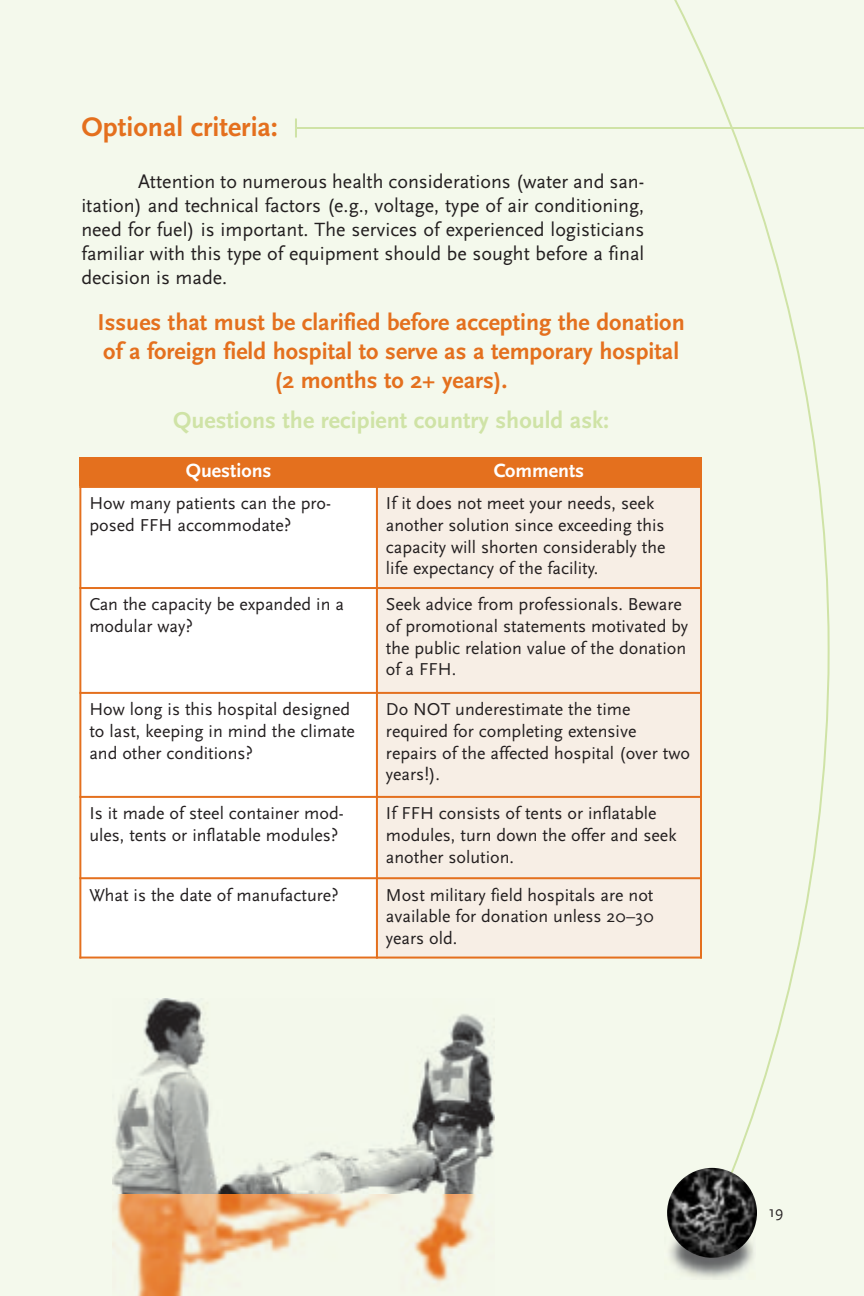
<style>
.page{position:relative;width:864px;height:1296px;background:#f4f9ec}
.page>*{position:absolute;margin:0;border:0;box-sizing:border-box;transform-origin:0 0}
.t1{font:700 28px "Scala Sans";color:#e4701e}
.t2{font:700 24px/28.8px "Scala Sans";color:#e4701e;text-align:center}
.t3{font:700 24px "Scala Sans";color:#cfe3a6}
.t4{font:20px/24px "Scala Sans";color:#231f20;text-align:justify}
.t5{font:700 20px "Scala Sans";color:#fff}
.t6{font:18px/21.6px "Scala Sans";color:#231f20}
.t7{font:16px "Scala Sans";color:#231f20}
</style>
<div class="page">
<img style="left:112px;top:999px;width:383px;height:196px">
<img style="left:112px;top:1195px;width:363px;height:101px">
<svg style="left:667px;top:0;width:163px;height:1206px"></svg>
<img style="left:668px;top:1225px;width:88px;height:54px">
<img style="left:667px;top:1168px;width:90px;height:90px;border-radius:50%">
<div style="left:79px;top:457px;width:298px;height:30px;background:#e4701e"></div>
<div style="left:377px;top:457px;width:325px;height:30px;background:#e4701e"></div>
<div style="left:79px;top:487px;width:298px;height:101px;background:#fff"></div>
<div style="left:377px;top:487px;width:325px;height:101px;background:#f7eee5"></div>
<div style="left:79px;top:588px;width:298px;height:105px;background:#fff"></div>
<div style="left:377px;top:588px;width:325px;height:105px;background:#f7eee5"></div>
<div style="left:79px;top:693px;width:298px;height:104px;background:#fff"></div>
<div style="left:377px;top:693px;width:325px;height:104px;background:#f7eee5"></div>
<div style="left:79px;top:797px;width:298px;height:81px;background:#fff"></div>
<div style="left:377px;top:797px;width:325px;height:81px;background:#f7eee5"></div>
<div style="left:79px;top:878px;width:298px;height:81px;background:#fff"></div>
<div style="left:377px;top:878px;width:325px;height:81px;background:#f7eee5"></div>
<hr style="left:79px;top:457px;width:2px;height:502px;background:#e4701e">
<hr style="left:376px;top:457px;width:2px;height:502px;background:#e4701e">
<hr style="left:700px;top:457px;width:2px;height:502px;background:#e4701e">
<hr style="left:79px;top:486px;width:623px;height:2px;background:#e4701e">
<hr style="left:79px;top:587px;width:623px;height:2px;background:#e4701e">
<hr style="left:79px;top:692px;width:623px;height:2px;background:#e4701e">
<hr style="left:79px;top:796px;width:623px;height:2px;background:#e4701e">
<hr style="left:79px;top:877px;width:623px;height:2px;background:#e4701e">
<hr style="left:79px;top:957px;width:623px;height:2px;background:#e4701e">
<svg style="left:295px;top:119px;width:2px;height:19px"></svg>
<hr style="left:296px;top:127px;width:568px;height:2px;background:#cfe3a6">
<h1 class="t1" style="left:81px;top:110px;width:198px">Optional criteria:</h1>
<p class="t4" style="left:81px;top:169px;width:564px;text-indent:57px">Attention to numerous health considerations (water and san&shy;itation) and technical factors (e.g., voltage, type of air conditioning, need for fuel) is important. The services of experienced logisticians familiar with this type of equipment should be sought before a final decision is made.</p>
<h2 class="t2" style="left:98px;top:307px;width:589px">Issues that must be clarified before accepting the donation of a foreign field hospital to serve as a temporary hospital (2 months to 2+ years).</h2>
<h2 class="t3" style="left:173px;top:406px;width:438px">Questions the recipient country should ask:</h2>
<p class="t5" style="left:186px;top:459px;width:87px">Questions</p>
<p class="t5" style="left:494px;top:459px;width:92px">Comments</p>
<p class="t6" style="left:89px;top:492px;width:243px">How many patients can the pro&shy;posed FFH accommodate?</p>
<p class="t6" style="left:386px;top:492px;width:281px">If it does not meet your needs, seek another solution since exceeding this capacity will shorten considerably the life expectancy of the facility.</p>
<p class="t6" style="left:89px;top:593px;width:256px">Can the capacity be expanded in a modular way?</p>
<p class="t6" style="left:386px;top:593px;width:304px">Seek advice from professionals. Beware of promotional statements motivated by the public relation value of the donation of a FFH.</p>
<p class="t6" style="left:89px;top:698px;width:267px">How long is this hospital designed to last, keeping in mind the climate and other conditions?</p>
<p class="t6" style="left:386px;top:698px;width:306px">Do NOT underestimate the time required for completing extensive repairs of the affected hospital (over two years!).</p>
<p class="t6" style="left:89px;top:802px;width:256px">Is it made of steel container mod&shy;ules, tents or inflatable modules?</p>
<p class="t6" style="left:386px;top:802px;width:292px">If FFH consists of tents or inflatable modules, turn down the offer and seek another solution.</p>
<p class="t6" style="left:89px;top:884px;width:251px">What is the date of manufacture?</p>
<p class="t6" style="left:386px;top:884px;width:269px;text-align:justify">Most military field hospitals are not available for donation unless 20–30 years old.</p>
<p class="t7" style="left:769px;top:1202px;width:16px">19</p>
</div>
